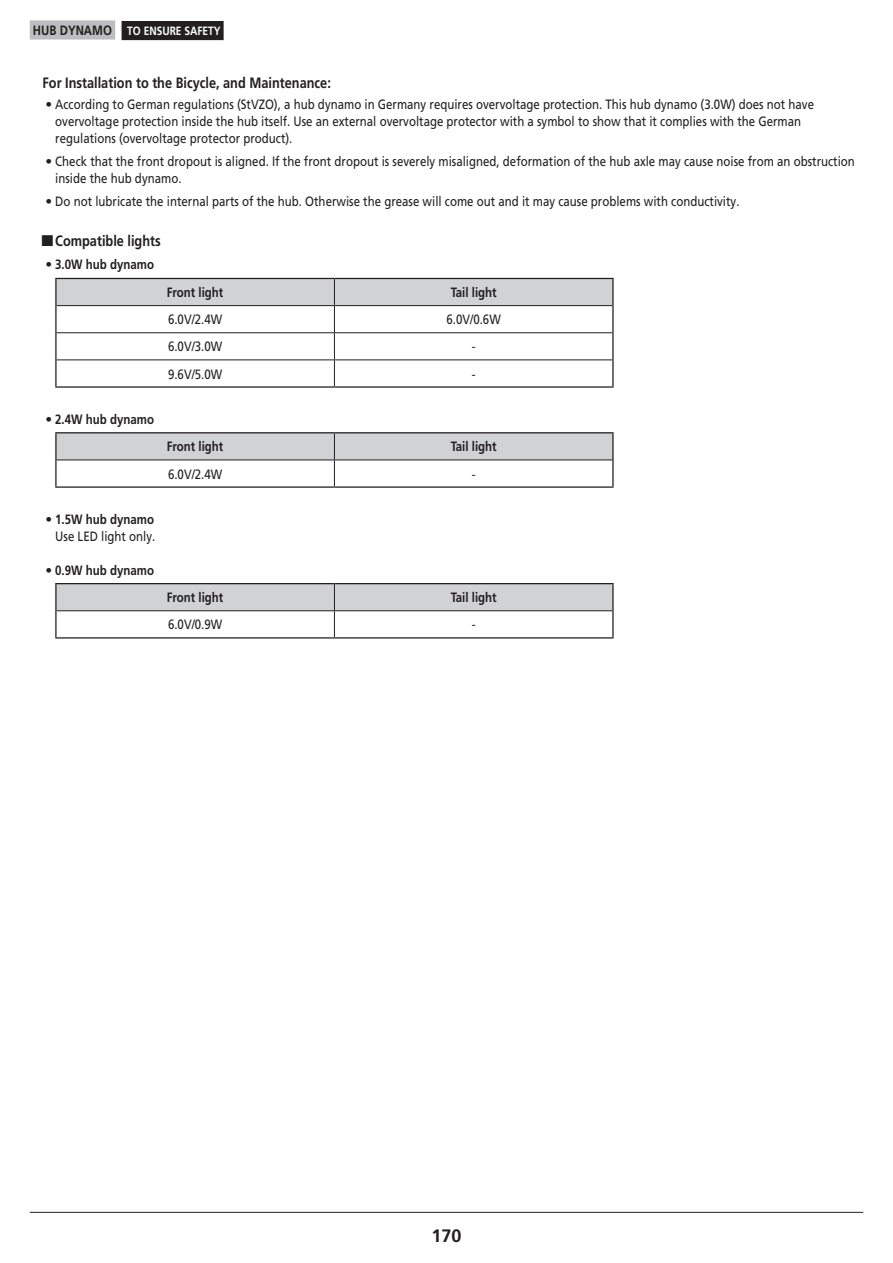
<style>
.page{position:relative;width:893px;height:1263px;background:#fff}
.page>*{position:absolute;margin:0;border:0;box-sizing:border-box;transform-origin:0 0}
.t1{font:700 18px "Frutiger LT Pro";color:#231f20}
.t2{font:700 15px "Frutiger LT Pro";color:#231f20;scale:.85 1}
.t3{font:13.5px/16.8px "Frutiger LT Pro";color:#231f20}
.t4{font:700 13.5px "Frutiger LT Pro";color:#231f20;scale:.85 1}
.t5{font:13.5px "Frutiger LT Pro";color:#231f20;scale:.85 1}
.t6{font:700 12px "Frutiger LT Pro";color:#fff;scale:.85 1}
.s1{font-size:13.5px;color:#231f20}
.s2{font-weight:400}
.s3{font-weight:700}
</style>
<div class="page">
<hr style="left:30px;top:1212px;width:833px;height:1px;background:#231f20">
<div style="left:30px;top:20px;width:85px;height:20px;background:#bcbdc0"></div>
<div style="left:122px;top:21px;width:102px;height:19px;background:#231f20"></div>
<svg style="left:57px;top:279px;width:555px;height:107px"></svg>
<hr style="left:55px;top:278px;width:279px;height:1px;background:#231f20">
<hr style="left:55px;top:279px;width:2px;height:27px;background:#231f20">
<hr style="left:334px;top:278px;width:280px;height:1px;background:#231f20">
<hr style="left:612px;top:279px;width:2px;height:27px;background:#231f20">
<hr style="left:55px;top:306px;width:2px;height:27px;background:#231f20">
<hr style="left:612px;top:306px;width:2px;height:27px;background:#231f20">
<hr style="left:55px;top:333px;width:2px;height:27px;background:#231f20">
<hr style="left:612px;top:333px;width:2px;height:27px;background:#231f20">
<hr style="left:55px;top:360px;width:2px;height:26px;background:#231f20">
<hr style="left:612px;top:360px;width:2px;height:26px;background:#231f20">
<hr style="left:55px;top:386px;width:279px;height:2px;background:#231f20">
<hr style="left:334px;top:386px;width:280px;height:2px;background:#231f20">
<svg style="left:57px;top:433px;width:555px;height:53px"></svg>
<hr style="left:55px;top:432px;width:279px;height:1px;background:#231f20">
<hr style="left:55px;top:433px;width:2px;height:27px;background:#231f20">
<hr style="left:334px;top:432px;width:280px;height:1px;background:#231f20">
<hr style="left:612px;top:433px;width:2px;height:27px;background:#231f20">
<hr style="left:55px;top:460px;width:2px;height:26px;background:#231f20">
<hr style="left:612px;top:460px;width:2px;height:26px;background:#231f20">
<hr style="left:55px;top:486px;width:279px;height:2px;background:#231f20">
<hr style="left:334px;top:486px;width:280px;height:2px;background:#231f20">
<svg style="left:57px;top:584px;width:555px;height:53px"></svg>
<hr style="left:55px;top:583px;width:279px;height:1px;background:#231f20">
<hr style="left:55px;top:584px;width:2px;height:27px;background:#231f20">
<hr style="left:334px;top:583px;width:280px;height:1px;background:#231f20">
<hr style="left:612px;top:584px;width:2px;height:27px;background:#231f20">
<hr style="left:55px;top:611px;width:2px;height:26px;background:#231f20">
<hr style="left:612px;top:611px;width:2px;height:26px;background:#231f20">
<hr style="left:55px;top:637px;width:279px;height:1px;background:#231f20">
<hr style="left:334px;top:637px;width:280px;height:1px;background:#231f20">
<p class="t6" style="left:33px;top:24px;width:222px"><span class="s1">HUB DYNAMO</span> TO ENSURE SAFETY</p>
<p class="t2" style="left:43px;top:74px;width:341px">For Installation to the Bicycle, and Maintenance:</p>
<p class="t3" style="left:55px;top:96px;width:760px;text-indent:-10px">• According to German regulations (StVZO), a hub dynamo in Germany requires overvoltage protection. This hub dynamo (3.0W) does not have overvoltage protection inside the hub itself. Use an external overvoltage protector with a symbol to show that it complies with the German regulations (overvoltage protector product).</p>
<p class="t3" style="left:55px;top:153px;width:801px;text-indent:-10px">• Check that the front dropout is aligned. If the front dropout is severely misaligned, deformation of the hub axle may cause noise from an obstruction inside the hub dynamo.</p>
<p class="t3" style="left:46px;top:193px;width:695px">• Do not lubricate the internal parts of the hub. Otherwise the grease will come out and it may cause problems with conductivity.</p>
<p class="t2" style="left:55px;top:232px;width:126px">Compatible lights</p>
<p class="t4" style="left:46px;top:257px;width:129px"><span class="s2">•</span> 3.0W hub dynamo</p>
<p class="t4" style="left:167px;top:284px;width:68px">Front light</p>
<p class="t4" style="left:451px;top:284px;width:56px">Tail light</p>
<p class="t5" style="left:168px;top:312px;width:65px">6.0V/2.4W</p>
<p class="t5" style="left:447px;top:312px;width:65px">6.0V/0.6W</p>
<p class="t5" style="left:168px;top:339px;width:65px">6.0V/3.0W</p>
<p class="t5" style="left:472px;top:339px;width:6px">-</p>
<p class="t5" style="left:168px;top:366px;width:65px">9.6V/5.0W</p>
<p class="t5" style="left:472px;top:366px;width:6px">-</p>
<p class="t4" style="left:46px;top:411px;width:129px"><span class="s2">•</span> 2.4W hub dynamo</p>
<p class="t4" style="left:167px;top:439px;width:68px">Front light</p>
<p class="t4" style="left:451px;top:439px;width:56px">Tail light</p>
<p class="t5" style="left:168px;top:466px;width:65px">6.0V/2.4W</p>
<p class="t5" style="left:472px;top:466px;width:6px">-</p>
<p class="t3" style="left:46px;top:511px;width:111px;text-align:right">• <span class="s3">1.5W hub dynamo<br></span>Use LED light only.</p>
<p class="t4" style="left:46px;top:562px;width:129px"><span class="s2">•</span> 0.9W hub dynamo</p>
<p class="t4" style="left:167px;top:589px;width:68px">Front light</p>
<p class="t4" style="left:451px;top:589px;width:56px">Tail light</p>
<p class="t5" style="left:168px;top:617px;width:65px">6.0V/0.9W</p>
<p class="t5" style="left:472px;top:617px;width:6px">-</p>
<h1 class="t1" style="left:431px;top:1224px;width:32px">170</h1>
</div>
